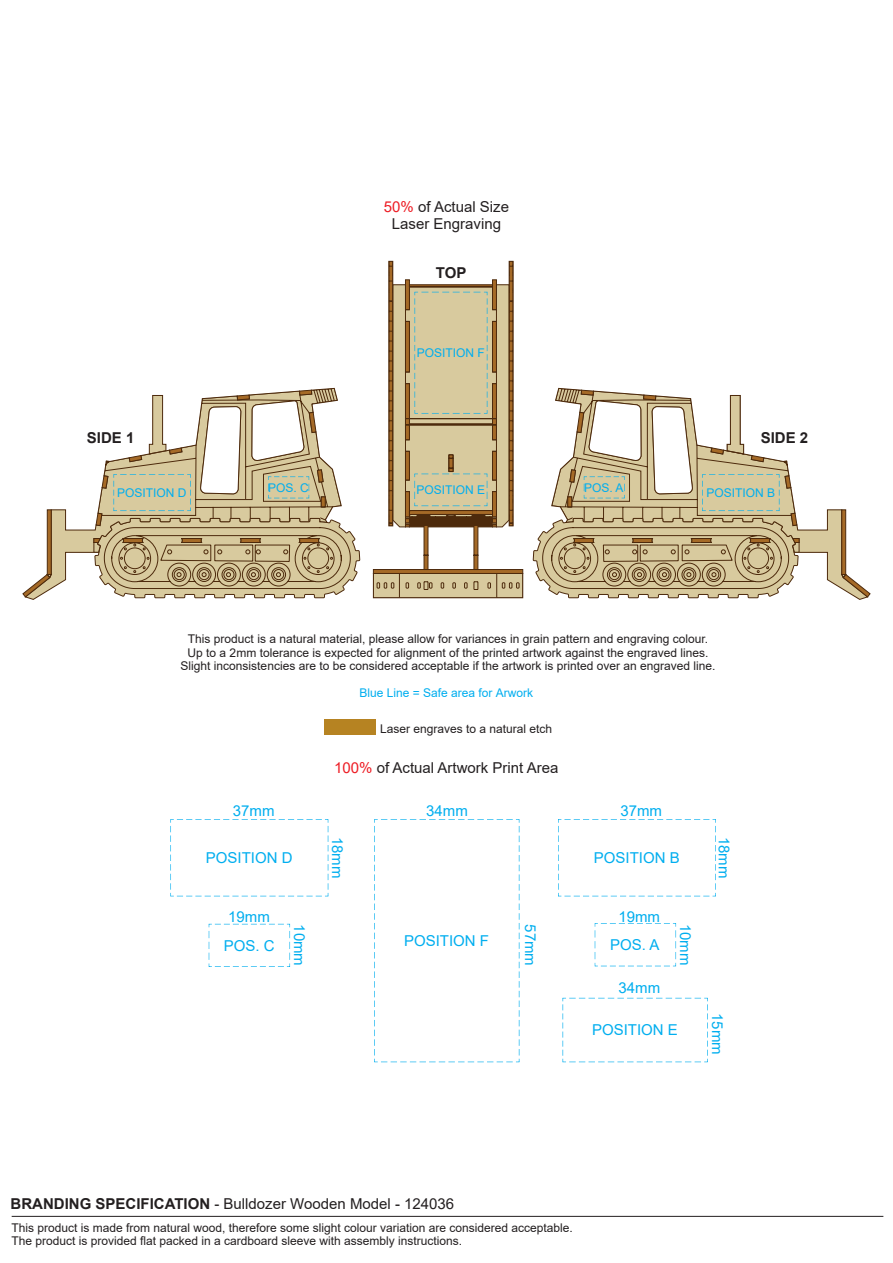
<style>
.page{position:relative;width:893px;height:1263px;background:#fff}
.page>*{position:absolute;margin:0;border:0;box-sizing:border-box;transform-origin:0 0}
.t1{font:15px/16.8px "Arial";color:#231f20;text-align:center}
.t2{font:15px "Arial";color:#00aeef}
.t3{font:700 15px "Arial";color:#231f20}
.t4{font:12px/13.4px "Arial";color:#231f20}
.t5{font:12px "Arial";color:#00aeef}
.s1{color:#ed1c24}
.s2{font-weight:700}
</style>
<div class="page">
<hr style="left:12px;top:1216px;width:871px;height:1px;background:#231f20">
<div style="left:325px;top:720px;width:51px;height:15px;background:#b68322"></div>
<svg style="left:562px;top:998px;width:146px;height:64px"></svg>
<svg style="left:374px;top:819px;width:145px;height:243px"></svg>
<svg style="left:170px;top:819px;width:158px;height:77px"></svg>
<svg style="left:558px;top:819px;width:158px;height:77px"></svg>
<svg style="left:209px;top:924px;width:81px;height:43px"></svg>
<svg style="left:595px;top:923px;width:81px;height:43px"></svg>
<svg style="left:23px;top:261px;width:847px;height:336px"></svg>
<svg style="left:47px;top:395px;width:799px;height:183px"></svg>
<div style="left:702px;top:474px;width:77px;height:37px;background:#d8ca9e"></div>
<div style="left:113px;top:474px;width:78px;height:37px;background:#d8ca9e"></div>
<svg style="left:388px;top:261px;width:125px;height:265px;background:#c4b28a"></svg>
<svg style="left:268px;top:476px;width:41px;height:22px"></svg>
<svg style="left:584px;top:476px;width:41px;height:22px"></svg>
<p class="t1" style="left:384px;top:198px;width:127px"><span class="s1">50%</span> of Actual Size<br>Laser Engraving</p>
<p class="t3" style="left:436px;top:263px;width:32px">TOP</p>
<p class="t5" style="left:417px;top:344px;width:70px">POSITION F</p>
<p class="t3" style="left:87px;top:427px;width:49px">SIDE 1</p>
<p class="t3" style="left:761px;top:427px;width:49px">SIDE 2</p>
<p class="t5" style="left:117px;top:484px;width:71px">POSITION D</p>
<p class="t5" style="left:268px;top:479px;width:42px">POS. C</p>
<p class="t5" style="left:416px;top:482px;width:70px">POSITION E</p>
<p class="t5" style="left:584px;top:479px;width:41px">POS. A</p>
<p class="t5" style="left:706px;top:484px;width:70px">POSITION B</p>
<p class="t4" style="left:181px;top:632px;width:536px;text-align:center">This product is a natural material, please allow for variances in grain pattern and engraving colour.<br>Up to a 2mm tolerance is expected for alignment of the printed artwork against the engraved lines.<br>Slight inconsistencies are to be considered acceptable if the artwork is printed over an engraved line.</p>
<p class="t5" style="left:359px;top:685px;width:175px">Blue Line = Safe area for Arwork</p>
<p class="t4" style="left:380px;top:722px;width:174px">Laser engraves to a natural etch</p>
<p class="t1" style="left:334px;top:759px;width:226px"><span class="s1">100%</span> of Actual Artwork Print Area</p>
<p class="t2" style="left:233px;top:801px;width:43px">37mm</p>
<p class="t2" style="left:426px;top:801px;width:43px">34mm</p>
<p class="t2" style="left:620px;top:801px;width:43px">37mm</p>
<p class="t2" style="left:206px;top:847px;width:88px">POSITION D</p>
<p class="t2" style="left:348px;top:837px;width:43px;rotate:90deg">18mm</p>
<p class="t2" style="left:594px;top:847px;width:87px">POSITION B</p>
<p class="t2" style="left:734px;top:837px;width:43px;rotate:90deg">18mm</p>
<p class="t2" style="left:228px;top:907px;width:43px">19mm</p>
<p class="t2" style="left:618px;top:907px;width:43px">19mm</p>
<p class="t2" style="left:224px;top:935px;width:52px">POS. C</p>
<p class="t2" style="left:310px;top:924px;width:43px;rotate:90deg">10mm</p>
<p class="t2" style="left:404px;top:930px;width:87px">POSITION F</p>
<p class="t2" style="left:541px;top:924px;width:43px;rotate:90deg">57mm</p>
<p class="t2" style="left:610px;top:934px;width:51px">POS. A</p>
<p class="t2" style="left:696px;top:923px;width:43px;rotate:90deg">10mm</p>
<p class="t2" style="left:619px;top:977px;width:43px">34mm</p>
<p class="t2" style="left:592px;top:1020px;width:87px">POSITION E</p>
<p class="t2" style="left:728px;top:1013px;width:43px;rotate:90deg">15mm</p>
<p class="t1" style="left:11px;top:1195px;width:445px"><span class="s2">BRANDING SPECIFICATION</span> - Bulldozer Wooden Model - 124036</p>
<p class="t4" style="left:11px;top:1221px;width:563px">This product is made from natural wood, therefore some slight colour variation are considered acceptable.<br>The product is provided flat packed in a cardboard sleeve with assembly instructions.</p>
</div>
